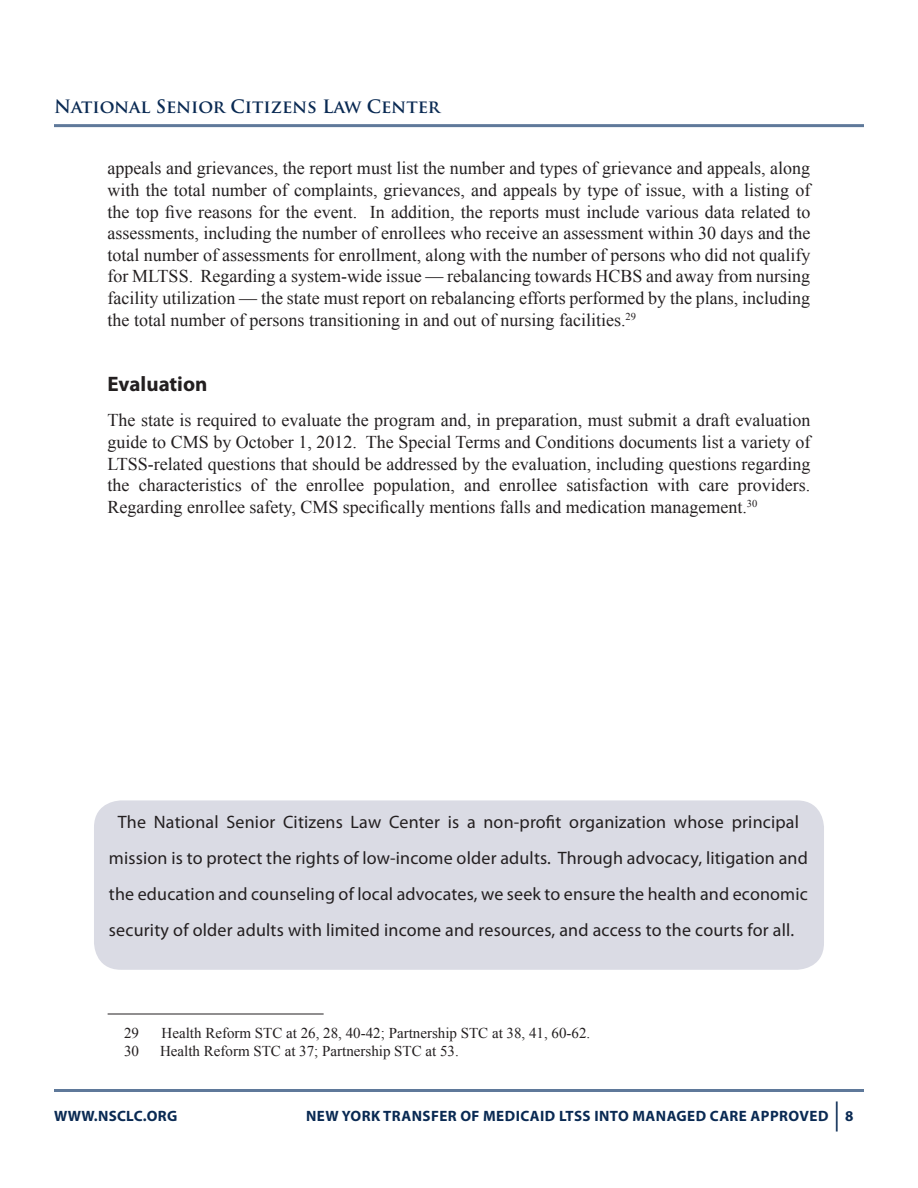
<style>
.page{position:relative;width:918px;height:1188px;background:#fff}
.page>*{position:absolute;margin:0;border:0;box-sizing:border-box;transform-origin:0 0}
.Subhead_1{font:700 21px "Myriad Pro";color:#231f20}
.footnote{font:18px/21.6px "Times New Roman";color:#231f20;text-align:justify}
.Body{font:18px/21.6px "Times New Roman";color:#231f20;text-align:justify}
.Body-2{font:18px/36px "Myriad Pro";letter-spacing:.01em;color:#231f20}
.t1{font:700 18px "Trajan Pro";color:#0a2a53}
.footnote-2{font:15px "Times New Roman";color:#231f20}
.t2{font:700 15px "Myriad Pro";letter-spacing:.03em;color:#0a2a53}
.s1{font-size:30px}
</style>
<div class="page">
<hr style="left:54px;top:124px;width:810px;height:3px;background:#5f799a">
<hr style="left:54px;top:1089px;width:810px;height:3px;background:#5f799a">
<hr style="left:108px;top:1014px;width:216px;height:1px;background:#231f20">
<div style="left:94px;top:800px;width:730px;height:170px;background:#dadbe4;border-radius:27px"></div>
<p class="t1" style="left:54px;top:95px;width:388px">National Senior Citizens Law Center</p>
<p class="footnote" style="left:108px;top:157px;width:704px">appeals and grievances, the report must list the number and types of grievance and appeals, along with the total number of complaints, grievances, and appeals by type of issue, with a listing of the top five reasons for the event. In addition, the reports must include various data related to assessments, including the number of enrollees who receive an assessment within 30 days and the total number of assessments for enrollment, along with the number of persons who did not qualify for MLTSS. Regarding a system-wide issue — rebalancing towards HCBS and away from nursing facility utilization — the state must report on rebalancing efforts performed by the plans, including the total number of persons transitioning in and out of nursing facilities.<sup>29</sup></p>
<p class="Subhead_1" style="left:108px;top:371px;width:101px">EVALUATION</p>
<p class="Body" style="left:108px;top:409px;width:704px">The state is required to evaluate the program and, in preparation, must submit a draft evaluation guide to CMS by October 1, 2012. The Special Terms and Conditions documents list a variety of LTSS-related questions that should be addressed by the evaluation, including questions regarding the characteristics of the enrollee population, and enrollee satisfaction with care providers.<br>Regarding enrollee safety, CMS specifically mentions falls and medication management.<sup>30</sup></p>
<p class="Body-2" style="left:109px;top:804px;width:700px;text-indent:9px">The National Senior Citizens Law Center is a non-profit organization whose principal mission is to protect the rights of low-income older adults. Through advocacy, litigation and the education and counseling of local advocates, we seek to ensure the health and economic security of older adults with limited income and resources, and access to the courts for all.</p>
<p class="footnote-2" style="left:124px;top:1023px;width:16px">29</p>
<p class="footnote-2" style="left:162px;top:1023px;width:430px">Health Reform STC at 26, 28, 40-42; Partnership STC at 38, 41, 60-62.</p>
<p class="footnote-2" style="left:124px;top:1041px;width:16px">30</p>
<p class="footnote-2" style="left:160px;top:1041px;width:300px">Health Reform STC at 37; Partnership STC at 53.</p>
<p class="t2" style="left:54px;top:1106px;width:15px">WWW</p>
<p class="t2" style="left:94px;top:1106px;width:24px">.NSCLC</p>
<p class="t2" style="left:143px;top:1106px;width:15px">.ORG</p>
<p class="t2" style="left:306px;top:1106px;width:549px">NEW YORK TRANSFER OF MEDICAID LTSS INTO MANAGED CARE APPROVED <span class="s1">|</span> 8</p>
</div>
